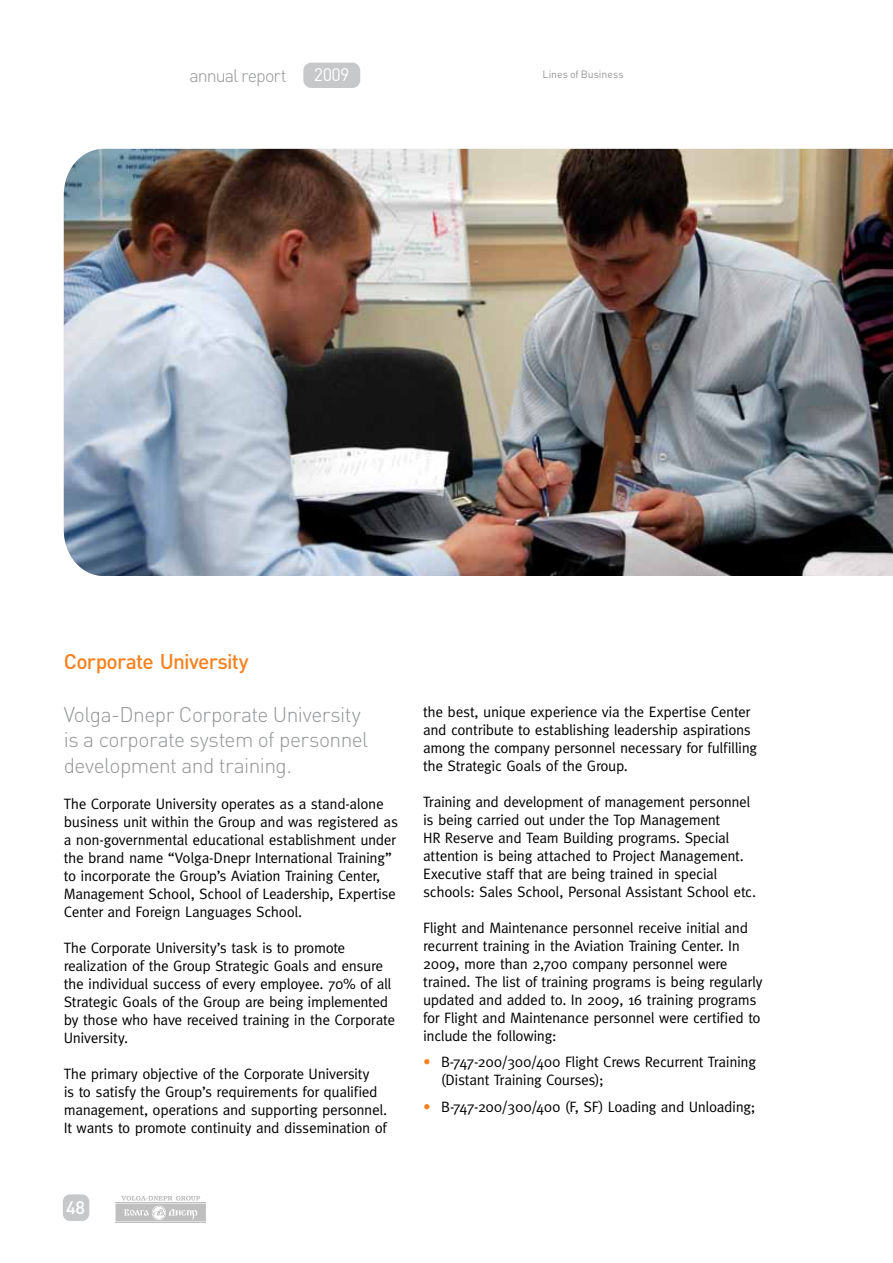
<style>
.page{position:relative;width:893px;height:1263px;background:#fff}
.page>*{position:absolute;margin:0;border:0;box-sizing:border-box;transform-origin:0 0}
.t1{font:300 21px/25.2px "DIN Cyr";letter-spacing:-.025em;color:#939598}
.t2{font:500 21px "DIN Cyr";letter-spacing:-.04em;color:#f58220}
.t3{font:300 18px "DIN Cyr";letter-spacing:-.055em;color:#939598}
.t4{font:18px "DIN Cyr";color:#fff}
.t5{font:500 18px "DIN Cyr";color:#fff}
.t6{font:15px/18px "Meta Normal C";letter-spacing:-.025em;color:#000}
.t7{font:10.5px "DIN Cyr";color:#939598}
.s1{color:#f58220}
</style>
<div class="page">
<div style="left:63px;top:1194px;width:26px;height:27px;background:#c7c8ca;border-radius:7px"></div>
<div style="left:303px;top:63px;width:57px;height:25px;background:#c7c8ca;border-radius:8px"></div>
<hr style="left:116px;top:1222px;width:90px;height:1px;background:#c0bfbf">
<svg style="left:116px;top:1196px;width:90px;height:25px"></svg>
<img style="left:64px;top:149px;width:829px;height:427px">
<p class="t3" style="left:189px;top:63px;width:99px">annual report</p>
<p class="t4" style="left:314px;top:62px;width:37px">2009</p>
<p class="t7" style="left:543px;top:68px;width:82px">Lines of Business</p>
<h1 class="t2" style="left:64px;top:648px;width:186px">Corporate U niversity</h1>
<h1 class="t1" style="left:64px;top:701px;width:306px">Volga-Dnepr Corporate University is a corporate system of personnel development and training.</h1>
<p class="t6" style="left:64px;top:794px;width:336px">The Corporate University operates as a stand-alone business unit within the Group and was registered as a non-governmental educational establishment under the brand name “Volga-Dnepr International Training” to incorporate the Group’s Aviation Training Center, Management School, School of Leadership, Expertise Center and Foreign Languages School.</p>
<p class="t6" style="left:64px;top:938px;width:333px">The Corporate University’s task is to promote realization of the Group Strategic Goals and ensure the individual success of every employee. 70% of all Strategic Goals of the Group are being implemented by those who have received training in the Corporate University.</p>
<p class="t6" style="left:64px;top:1064px;width:325px">The primary objective of the Corporate University<br>is to satisfy the Group’s requirements for qualified management, operations and supporting personnel.<br>It wants to promote continuity and dissemination of</p>
<p class="t5" style="left:66px;top:1195px;width:20px">48</p>
<p class="t6" style="left:423px;top:703px;width:335px">the best, unique experience via the Expertise Center and contribute to establishing leadership aspirations among the company personnel necessary for fulfilling the Strategic Goals of the Group.</p>
<p class="t6" style="left:423px;top:793px;width:334px">Training and development of management personnel is being carried out under the Top Management<br>HR Reserve and Team Building programs. Special attention is being attached to Project Management.<br>Executive staff that are being trained in special schools: Sales School, Personal Assistant School etc.</p>
<p class="t6" style="left:423px;top:919px;width:341px">Flight and Maintenance personnel receive initial and recurrent training in the Aviation Training Center. In 2009, more than 2,700 company personnel were trained. The list of training programs is being regularly updated and added to. In 2009, 16 training programs for Flight and Maintenance personnel were certified to include the following:</p>
<p class="t6" style="left:441px;top:1053px;width:316px;text-indent:-18px"><span class="s1">•</span> В-747-200/300/400 Flight Crews Recurrent Training (Distant Training Courses);</p>
<p class="t6" style="left:423px;top:1098px;width:334px"><span class="s1">•</span> B-747-200/300/400 (F, SF) Loading and Unloading;</p>
</div>
